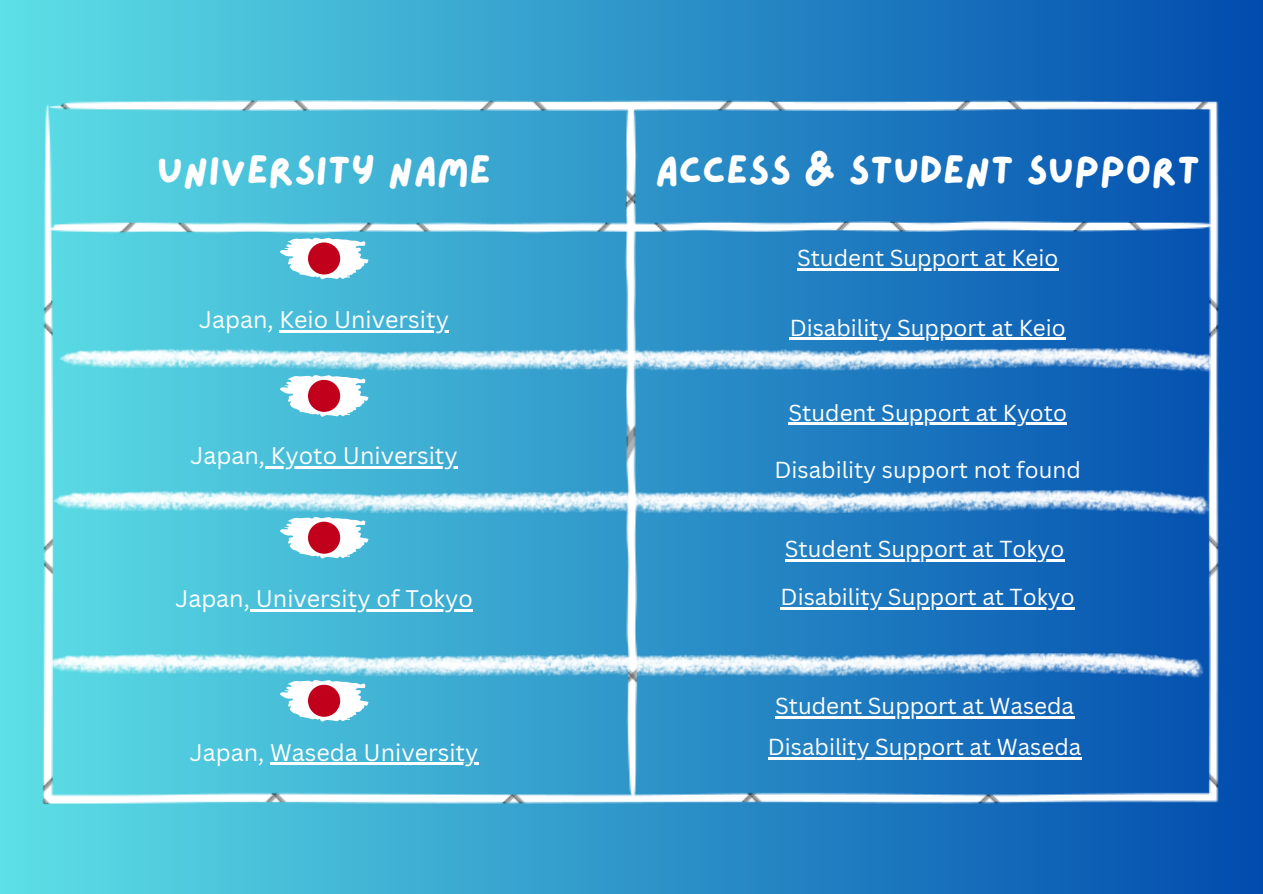
<style>
.page{position:relative;width:1263px;height:894px;background:#fff}
.page>*{position:absolute;margin:0;border:0;box-sizing:border-box;transform-origin:0 0}
.t1{font:40.5px "Lazydog";color:#fff}
.t2{font:23.4px "Canva Sans";color:#fff}
.t3{font:22.5px "Canva Sans";color:#fff}
</style>
<div class="page">
<div style="left:0;top:0;width:1263px;height:893px;background:linear-gradient(to right,#5de0e6,#014bad)"></div>
<img style="left:35px;top:69px;width:1192px;height:735px">
<svg style="left:36px;top:347px;width:1204px;height:26px"></svg>
<svg style="left:29px;top:489px;width:1205px;height:26px"></svg>
<svg style="left:23px;top:652px;width:1204px;height:26px"></svg>
<svg style="left:280px;top:237px;width:89px;height:42px"></svg>
<div style="left:308px;top:242px;width:32px;height:32px;background:#c1001c;border-radius:50%"></div>
<hr style="left:280px;top:330px;width:169px;height:3px;background:#fff">
<hr style="left:797px;top:269px;width:262px;height:2px;background:#fff">
<hr style="left:790px;top:338px;width:276px;height:2px;background:#fff">
<hr style="left:265px;top:466px;width:193px;height:2px;background:#fff">
<hr style="left:788px;top:422px;width:279px;height:3px;background:#fff">
<hr style="left:250px;top:609px;width:223px;height:2px;background:#fff">
<hr style="left:785px;top:558px;width:279px;height:3px;background:#fff">
<hr style="left:781px;top:607px;width:280px;height:2px;background:#fff">
<svg style="left:1061px;top:607px;width:14px;height:2px"></svg>
<hr style="left:270px;top:762px;width:208px;height:2px;background:#fff">
<hr style="left:775px;top:716px;width:299px;height:2px;background:#fff">
<hr style="left:768px;top:756px;width:313px;height:2px;background:#fff">
<svg style="left:280px;top:375px;width:89px;height:41px"></svg>
<div style="left:308px;top:380px;width:32px;height:32px;background:#c1001c;border-radius:50%"></div>
<svg style="left:280px;top:516px;width:89px;height:42px"></svg>
<div style="left:308px;top:521px;width:32px;height:32px;background:#c1001c;border-radius:50%"></div>
<svg style="left:280px;top:679px;width:89px;height:42px"></svg>
<div style="left:308px;top:684px;width:32px;height:32px;background:#c1001c;border-radius:50%"></div>
<h1 class="t1" style="left:157px;top:150px;width:336px">UNIVERSITY NAME</h1>
<p class="t1" style="left:655px;top:150px;width:547px">ACCESS &amp; STUDENT SUPPORT</p>
<p class="t2" style="left:199px;top:303px;width:251px">Japan, Keio University</p>
<p class="t2" style="left:190px;top:438px;width:269px">Japan, Kyoto University</p>
<p class="t2" style="left:175px;top:582px;width:299px">Japan, University of Tokyo</p>
<p class="t2" style="left:190px;top:735px;width:290px">Japan, Waseda University</p>
<p class="t3" style="left:797px;top:242px;width:263px">Student Support at Keio</p>
<p class="t3" style="left:790px;top:311px;width:277px">Disability Support at Keio</p>
<p class="t3" style="left:788px;top:396px;width:280px">Student Support at Kyoto</p>
<h1 class="t3" style="left:774px;top:454px;width:308px">Disability support not found</h1>
<p class="t3" style="left:785px;top:532px;width:281px">Student Support at Tokyo</p>
<p class="t3" style="left:781px;top:581px;width:296px">Disability Support at Tokyo</p>
<p class="t3" style="left:775px;top:689px;width:301px">Student Support at Waseda</p>
<p class="t3" style="left:768px;top:730px;width:315px">Disability Support at Waseda</p>
</div>
